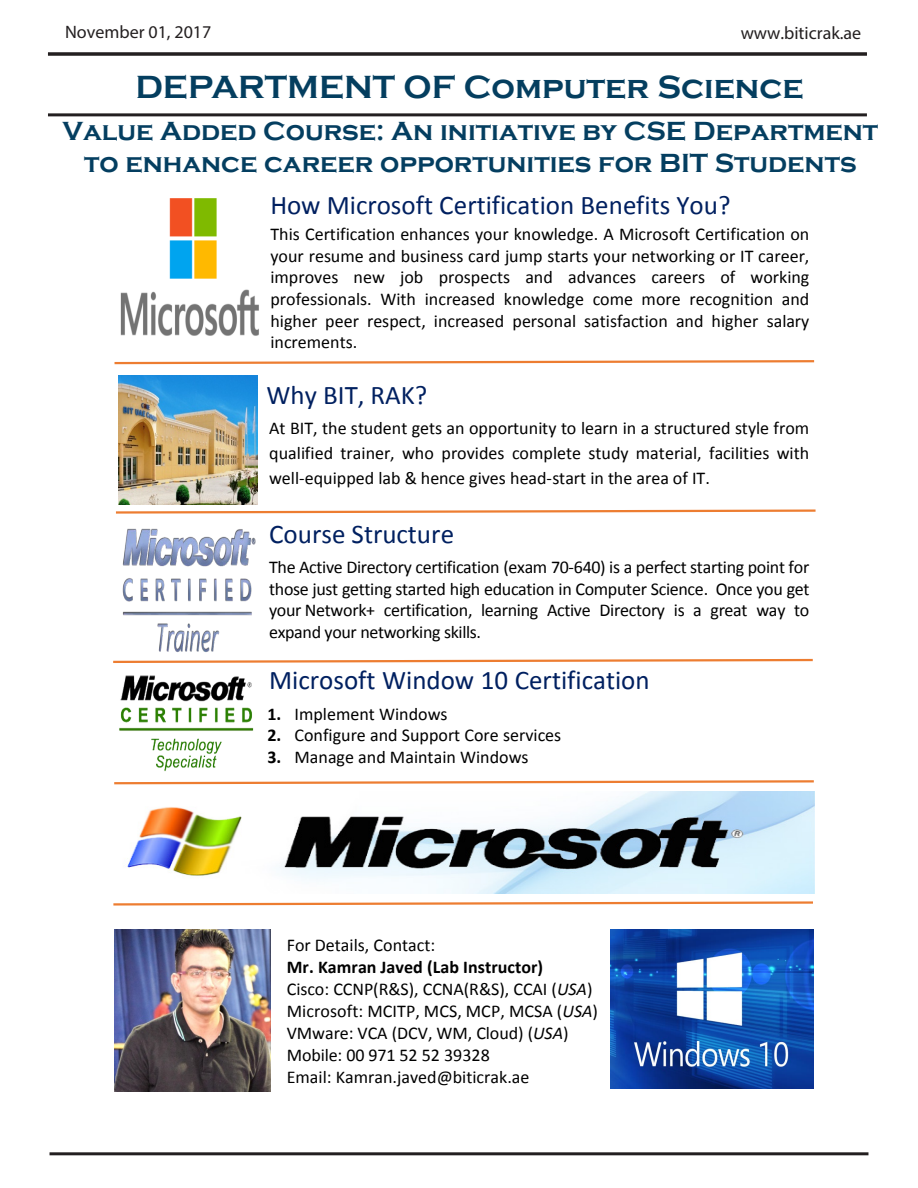
<style>
.page{position:relative;width:918px;height:1188px;background:#fff}
.page>*{position:absolute;margin:0;border:0;box-sizing:border-box;transform-origin:0 0}
.t1{font:700 33px "Copperplate Gothic";color:#043e5f}
.t2{font:27px "Calibri";color:#002060}
.t3{font:700 27px/32.4px "Copperplate Gothic";color:#043e60;text-align:center}
.t4{font:18px/21.9px "Calibri";color:#000;text-align:justify}
.t5{font:18px "Myriad Pro";color:#231f20}
.s1{font-weight:700}
.s2{font-style:italic}
</style>
<div class="page">
<img style="left:120px;top:198px;width:139px;height:138px">
<img style="left:118px;top:375px;width:139px;height:130px">
<img style="left:119px;top:675px;width:135px;height:97px">
<img style="left:127px;top:791px;width:687px;height:102px">
<img style="left:122px;top:528px;width:134px;height:125px">
<img style="left:114px;top:930px;width:156px;height:162px">
<svg style="left:114px;top:360px;width:701px;height:5px"></svg>
<svg style="left:115px;top:509px;width:701px;height:5px"></svg>
<svg style="left:114px;top:780px;width:700px;height:5px"></svg>
<svg style="left:113px;top:658px;width:700px;height:5px"></svg>
<svg style="left:113px;top:901px;width:700px;height:5px"></svg>
<hr style="left:48px;top:53px;width:819px;height:3px;background:#231f20">
<hr style="left:48px;top:52px;width:819px;height:3px;background:#231f20">
<hr style="left:48px;top:113px;width:819px;height:3px;background:#231f20">
<hr style="left:50px;top:1152px;width:818px;height:3px;background:#231f20">
<img style="left:610px;top:929px;width:203px;height:159px">
<p class="t5" style="left:65px;top:21px;width:148px">November 01, 2017</p>
<p class="t5" style="left:741px;top:22px;width:122px">www.biticrak.ae</p>
<h1 class="t1" style="left:135px;top:69px;width:670px">DEPARTMENT OF Computer Science</h1>
<h2 class="t3" style="left:62px;top:115px;width:817px">Value Added Course: An initiative by CSE Department to enhance career opportunities for BIT Students</h2>
<p class="t2" style="left:270px;top:186px;width:462px">How Microsoft Certification Benefits You?</p>
<p class="t4" style="left:270px;top:223px;width:541px">This Certification enhances your knowledge. A Microsoft Certification on your resume and business card jump starts your networking or IT career, improves new job prospects and advances careers of working professionals. With increased knowledge come more recognition and higher peer respect, increased personal satisfaction and higher salary increments.</p>
<p class="t2" style="left:267px;top:377px;width:162px">Why BIT, RAK?</p>
<p class="t4" style="left:269px;top:415px;width:542px;line-height:25.2px">At BIT, the student gets an opportunity to learn in a structured style from qualified trainer, who provides complete study material, facilities with well-equipped lab &amp; hence gives head-start in the area of IT.</p>
<p class="t2" style="left:269px;top:516px;width:187px">Course Structure</p>
<p class="t4" style="left:269px;top:555px;width:542px">The Active Directory certification (exam 70-640) is a perfect starting point for those just getting started high education in Computer Science. Once you get your Network+ certification, learning Active Directory is a great way to expand your networking skills.</p>
<p class="t2" style="left:269px;top:662px;width:382px">Microsoft Window 10 Certification</p>
<p class="t4" style="left:267px;top:702px;width:182px"><span class="s1">1.</span> Implement Windows</p>
<p class="t4" style="left:267px;top:724px;width:295px"><span class="s1">2.</span> Configure and Support Core services</p>
<p class="t4" style="left:267px;top:745px;width:263px"><span class="s1">3.</span> Manage and Maintain Windows</p>
<p class="t4" style="left:287px;top:933px;width:313px;text-align:left">For Details, Contact:<br><span class="s1">Mr. Kamran Javed (Lab Instructor)<br></span>Cisco: CCNP(R&amp;S), CCNA(R&amp;S), CCAI (<span class="s2">USA</span>)<br>Microsoft: MCITP, MCS, MCP, MCSA (<span class="s2">USA</span>)<br>VMware: VCA (DCV, WM, Cloud) (<span class="s2">USA</span>)<br>Mobile: 00 971 52 52 39328<br>Email: Kamran.javed@biticrak.ae</p>
</div>
